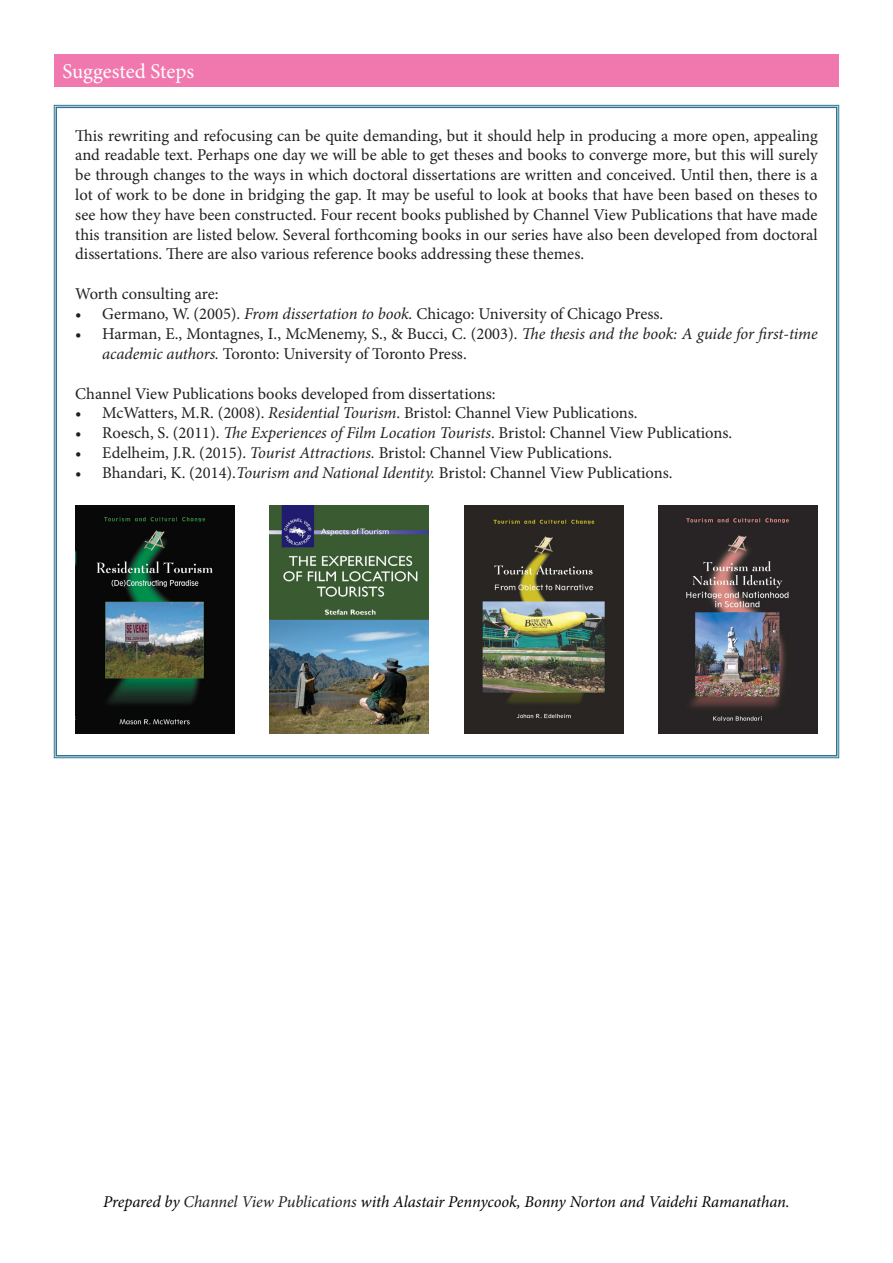
<style>
.page{position:relative;width:893px;height:1263px;background:#fff}
.page>*{position:absolute;margin:0;border:0;box-sizing:border-box;transform-origin:0 0}
.t1{font:21px "Minion Pro";letter-spacing:-.005em;color:#fff}
.t2{font:16.5px/19.8px "Minion Pro";letter-spacing:-.005em;color:#231f20;text-align:justify}
.t3{font:italic 16.5px "Minion Pro";letter-spacing:-.01em;color:#040503}
.s1{font-style:italic}
.s2{color:#231f20}
</style>
<div class="page">
<div style="left:54px;top:54px;width:785px;height:32px;background:#f178ae"></div>
<svg style="left:54px;top:105px;width:785px;height:653px"></svg>
<img style="left:75px;top:506px;width:159px;height:228px">
<img style="left:270px;top:506px;width:159px;height:228px">
<img style="left:464px;top:506px;width:159px;height:228px">
<img style="left:659px;top:506px;width:159px;height:228px">
<p class="t1" style="left:63px;top:57px;width:133px">Suggested Steps</p>
<p class="t2" style="left:75px;top:126px;width:744px">This rewriting and refocusing can be quite demanding, but it should help in producing a more open, appealing and readable text. Perhaps one day we will be able to get theses and books to converge more, but this will surely be through changes to the ways in which doctoral dissertations are written and conceived. Until then, there is a lot of work to be done in bridging the gap. It may be useful to look at books that have been based on theses to see how they have been constructed. Four recent books published by Channel View Publications that have made this transition are listed below. Several forthcoming books in our series have also been developed from doctoral dissertations. There are also various reference books addressing these themes.</p>
<p class="t2" style="left:75px;top:284px;width:145px">Worth consulting are:</p>
<p class="t2" style="left:75px;top:304px;width:590px">• Germano, W. (2005). <span class="s1">From dissertation to book.</span> Chicago: University of Chicago Press.</p>
<p class="t2" style="left:102px;top:324px;width:717px;text-indent:-27px">• Harman, E., Montagnes, I., McMenemy, S., &amp; Bucci, C. (2003). <span class="s1">The thesis and the book: A guide for first-time academic authors.</span> Toronto: University of Toronto Press.</p>
<p class="t2" style="left:75px;top:383px;width:422px">Channel View Publications books developed from dissertations:</p>
<p class="t2" style="left:75px;top:403px;width:564px">• McWatters, M.R. (2008). <span class="s1">Residential Tourism</span>. Bristol: Channel View Publications.</p>
<p class="t2" style="left:75px;top:423px;width:658px">• Roesch, S. (2011). <span class="s1">The Experiences of Film Location Tourists</span>. Bristol: Channel View Publications.</p>
<p class="t2" style="left:75px;top:443px;width:538px">• Edelheim, J.R. (2015). <span class="s1">Tourist Attractions.</span> Bristol: Channel View Publications.</p>
<p class="t2" style="left:75px;top:463px;width:599px">• Bhandari, K. (2014).<span class="s1">Tourism and National Identity.</span> Bristol: Channel View Publications.</p>
<p class="t3" style="left:103px;top:1190px;width:688px">Prepared by <span class="s2">Channel View Publications</span> with Alastair Pennycook, Bonny Norton and Vaidehi Ramanathan.</p>
</div>
